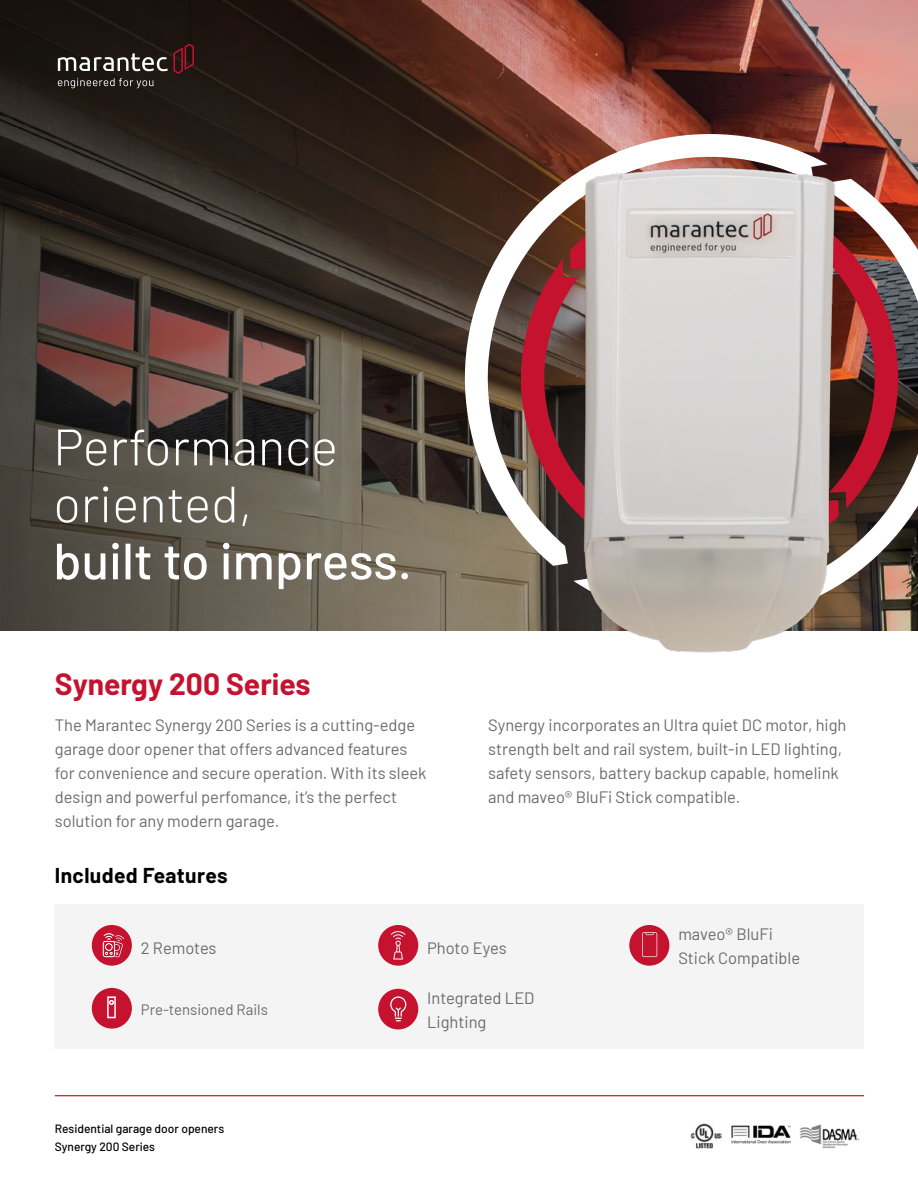
<style>
.page{position:relative;width:918px;height:1188px;background:#fff}
.page>*{position:absolute;margin:0;border:0;box-sizing:border-box;transform-origin:0 0}
.t1{font:300 51px/57px "Barlow";color:#fff}
.t2{font:500 51px "Barlow";color:#fff}
.t3{font:700 30px "Barlow";color:#c4122f}
.t4{font:700 21px "Barlow";letter-spacing:.02em;color:#000}
.t5{font:16.5px/24px "Barlow";color:#6a6b6d}
.t6{font:15px "Barlow";color:#6a6b6d}
.t7{font:500 12px/18px "Barlow";color:#000}
</style>
<div class="page">
<div style="left:55px;top:904px;width:809px;height:145px;background:#f4f4f4"></div>
<img style="left:578px;top:0;width:340px;height:179px">
<div style="left:92px;top:925px;width:40px;height:41px;background:#c4122f;border-radius:50%"></div>
<svg style="left:103px;top:933px;width:21px;height:25px"></svg>
<div style="left:378px;top:925px;width:40px;height:41px;background:#c4122f;border-radius:50%"></div>
<div style="left:629px;top:925px;width:40px;height:41px;background:#c4122f;border-radius:50%"></div>
<img style="left:0;top:0;width:578px;height:630px">
<hr style="left:55px;top:1095px;width:809px;height:1px;background:#c4122f">
<svg style="left:849px;top:179px;width:69px;height:452px"></svg>
<svg style="left:435px;top:105px;width:136px;height:461px"></svg>
<img style="left:565px;top:163px;width:350px;height:353px">
<svg style="left:505px;top:250px;width:66px;height:340px;background:#834f4e"></svg>
<img style="left:571px;top:89px;width:278px;height:564px">
<svg style="left:391px;top:931px;width:14px;height:29px"></svg>
<svg style="left:642px;top:932px;width:15px;height:25px"></svg>
<svg style="left:58px;top:53px;width:110px;height:18px"></svg>
<svg style="left:174px;top:44px;width:20px;height:30px"></svg>
<svg style="left:58px;top:78px;width:95px;height:10px"></svg>
<img style="left:800px;top:1124px;width:60px;height:25px">
<img style="left:690px;top:1123px;width:32px;height:26px">
<img style="left:731px;top:1126px;width:59px;height:18px">
<div style="left:92px;top:988px;width:40px;height:41px;background:#c4122f;border-radius:50%"></div>
<div style="left:107px;top:996px;width:9px;height:22px;border:2px solid #fff"></div>
<svg style="left:109px;top:1000px;width:5px;height:5px"></svg>
<div style="left:378px;top:989px;width:40px;height:40px;background:#c4122f;border-radius:50%"></div>
<svg style="left:390px;top:996px;width:16px;height:25px"></svg>
<h1 class="t1" style="left:53px;top:415px;width:286px">Performance oriented,</h1>
<h1 class="t2" style="left:53px;top:524px;width:360px">built to impress.</h1>
<h2 class="t3" style="left:55px;top:662px;width:257px">Synergy 200 Series</h2>
<p class="t5" style="left:55px;top:712px;width:373px">The Marantec Synergy 200 Series is a cutting-edge garage door opener that offers advanced features for convenience and secure operation. With its sleek design and powerful perfomance, it’s the perfect solution for any modern garage.</p>
<p class="t4" style="left:55px;top:860px;width:174px">Included Features</p>
<p class="t5" style="left:488px;top:712px;width:360px">Synergy incorporates an Ultra quiet DC motor, high strength belt and rail system, built-in LED lighting, safety sensors, battery backup capable, homelink and maveo® BluFi Stick compatible.</p>
<p class="t5" style="left:141px;top:934px;width:77px">2 Remotes</p>
<p class="t5" style="left:427px;top:934px;width:81px">Photo Eyes</p>
<p class="t6" style="left:141px;top:998px;width:129px">Pre-tensioned Rails</p>
<p class="t5" style="left:427px;top:985px;width:109px">Integrated LED<br>Lighting</p>
<p class="t7" style="left:55px;top:1119px;width:171px">Residential garage door openers<br>Synergy 200 Series</p>
<p class="t5" style="left:678px;top:921px;width:123px">maveo® BluFi<br>Stick Compatible</p>
</div>
